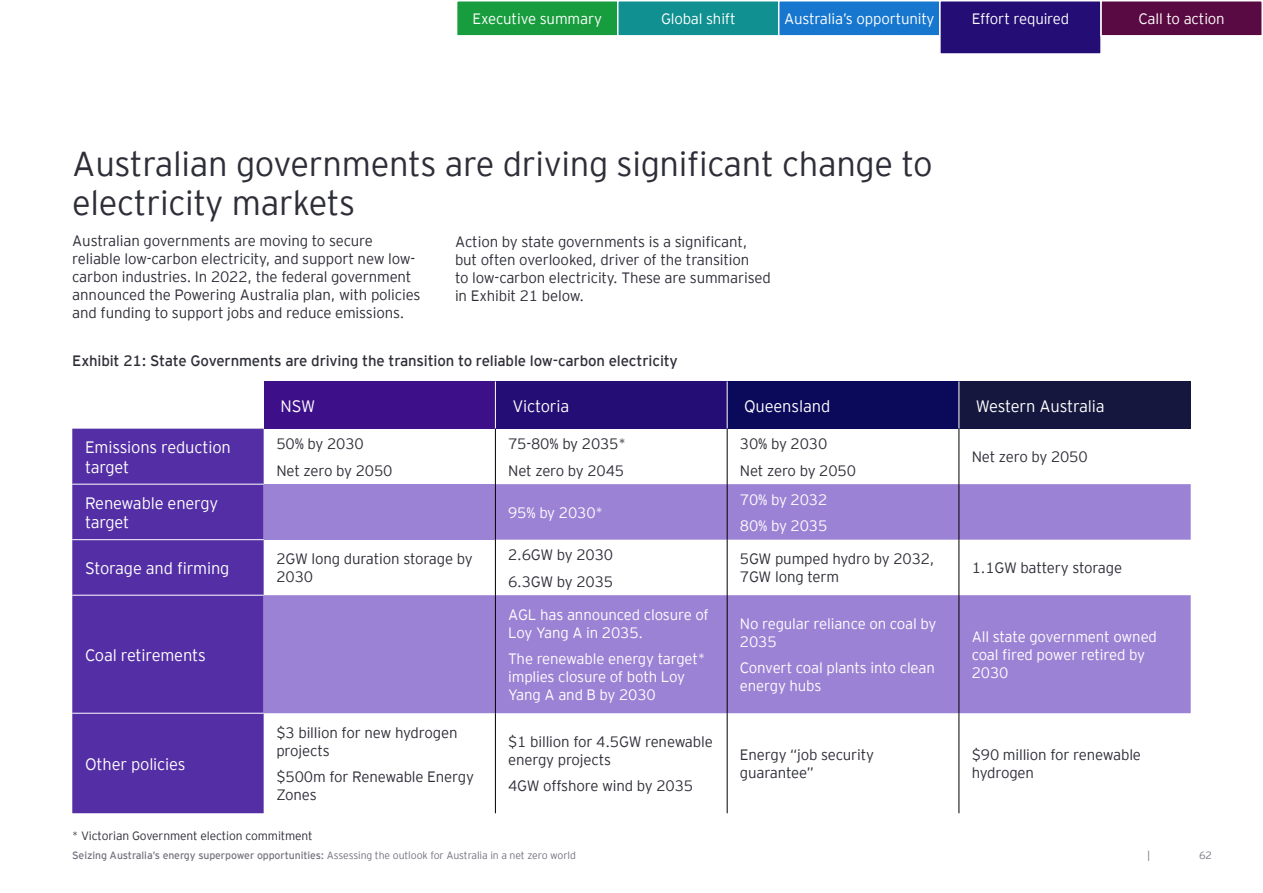
<style>
.page{position:relative;width:1263px;height:893px;background:#fff}
.page>*{position:absolute;margin:0;border:0;box-sizing:border-box;transform-origin:0 0}
.t1{font:300 34.5px/39px "EY Interstate";letter-spacing:-.01em;color:#2e2e38}
.t2{font:300 16.5px/19.8px "EY Interstate";letter-spacing:-.01em;color:#fff}
.t3{font:300 15px/18px "EY Interstate";letter-spacing:-.01em;color:#2e2e38}
.t4{font:300 15px/18px "EY Interstate";letter-spacing:-.01em;color:#fff}
.t5{font:15px "EY Interstate";letter-spacing:-.01em;color:#2e2e38}
.t6{font:300 12px "EY Interstate";letter-spacing:-.01em;color:#2e2e38}
.t7{font:10.5px "EY Interstate";letter-spacing:-.01em;color:#747480}
.t8{font:300 10.5px "EY Interstate";color:#747480}
.s1{font-weight:300}
</style>
<div class="page">
<div style="left:456px;top:0;width:162px;height:37px;background:#189d3e;border:2px solid #fff"></div>
<div style="left:617px;top:0;width:163px;height:37px;background:#109090;border:2px solid #fff"></div>
<div style="left:778px;top:0;width:163px;height:37px;background:#1777cf;border:2px solid #fff"></div>
<div style="left:939px;top:0;width:163px;height:55px;background:#240d75;border:2px solid #fff"></div>
<div style="left:1100px;top:0;width:163px;height:37px;background:#5a0a42;border:2px solid #fff"></div>
<div style="left:264px;top:381px;width:231px;height:48px;background:#3d108a"></div>
<div style="left:495px;top:381px;width:232px;height:48px;background:#240d75"></div>
<div style="left:727px;top:381px;width:232px;height:48px;background:#0a095a"></div>
<div style="left:959px;top:381px;width:232px;height:48px;background:#15173e"></div>
<div style="left:72px;top:429px;width:192px;height:384px;background:#542ea5"></div>
<svg style="left:264px;top:484px;width:927px;height:229px;fill:#9c82d4"></svg>
<hr style="left:72px;top:484px;width:192px;height:1px;background:#fff">
<hr style="left:72px;top:539px;width:192px;height:1px;background:#fff">
<hr style="left:72px;top:595px;width:192px;height:1px;background:#fff">
<hr style="left:72px;top:713px;width:192px;height:1px;background:#fff">
<hr style="left:495px;top:381px;width:1px;height:48px;background:#fff">
<hr style="left:727px;top:381px;width:1px;height:48px;background:#fff">
<hr style="left:958px;top:381px;width:1px;height:48px;background:#fff">
<hr style="left:495px;top:429px;width:1px;height:55px;background:#000">
<hr style="left:727px;top:429px;width:1px;height:55px;background:#000">
<hr style="left:959px;top:429px;width:1px;height:55px;background:#000">
<hr style="left:495px;top:484px;width:1px;height:56px;background:#000">
<hr style="left:727px;top:484px;width:1px;height:56px;background:#000">
<hr style="left:959px;top:484px;width:1px;height:56px;background:#000">
<hr style="left:495px;top:540px;width:1px;height:55px;background:#000">
<hr style="left:727px;top:540px;width:1px;height:55px;background:#000">
<hr style="left:959px;top:540px;width:1px;height:55px;background:#000">
<hr style="left:495px;top:595px;width:1px;height:118px;background:#000">
<hr style="left:727px;top:595px;width:1px;height:118px;background:#000">
<hr style="left:959px;top:595px;width:1px;height:118px;background:#000">
<hr style="left:495px;top:713px;width:1px;height:100px;background:#000">
<hr style="left:727px;top:713px;width:1px;height:100px;background:#000">
<hr style="left:959px;top:713px;width:1px;height:100px;background:#000">
<p class="t4" style="left:472px;top:9px;width:131px">Executive summary</p>
<p class="t4" style="left:661px;top:9px;width:76px">Global shift</p>
<p class="t4" style="left:784px;top:9px;width:152px">Australia’s opportunity</p>
<p class="t4" style="left:972px;top:9px;width:99px">Effort required</p>
<p class="t4" style="left:1138px;top:9px;width:88px">Call to action</p>
<h1 class="t1" style="left:72px;top:143px;width:862px">Australian governments are driving significant change to electricity markets</h1>
<p class="t3" style="left:72px;top:231px;width:350px">Australian governments are moving to secure reliable low-carbon electricity, and support new low&shy;carbon industries. In 2022, the federal government announced the Powering Australia plan, with policies and funding to support jobs and reduce emissions.</p>
<p class="t3" style="left:455px;top:232px;width:317px">Action by state governments is a significant, but often overlooked, driver of the transition<br>to low-carbon electricity. These are summarised in Exhibit 21 below.</p>
<p class="t5" style="left:72px;top:350px;width:607px">Exhibit 21: State Governments are driving the transition to reliable low-carbon electricity</p>
<p class="t2" style="left:281px;top:395px;width:36px">NSW</p>
<p class="t2" style="left:512px;top:395px;width:58px">Victoria</p>
<p class="t2" style="left:744px;top:395px;width:88px">Queensland</p>
<p class="t2" style="left:976px;top:395px;width:130px">Western Australia</p>
<p class="t2" style="left:85px;top:436px;width:147px">Emissions reduction target</p>
<p class="t3" style="left:276px;top:430px;width:118px;line-height:26.5px">50% by 2030<br>Net zero by 2050</p>
<p class="t3" style="left:508px;top:430px;width:119px;line-height:26.5px">75-80% by 2035*<br>Net zero by 2045</p>
<p class="t3" style="left:740px;top:430px;width:118px;line-height:26.5px">30% by 2030<br>Net zero by 2050</p>
<p class="t2" style="left:85px;top:492px;width:135px">Renewable energy target</p>
<p class="t4" style="left:508px;top:503px;width:96px">95% by 2030*</p>
<p class="t4" style="left:740px;top:485px;width:89px;line-height:26.5px">70% by 2032<br>80% by 2035</p>
<p class="t3" style="left:972px;top:447px;width:118px">Net zero by 2050</p>
<p class="t2" style="left:85px;top:557px;width:146px">Storage and firming</p>
<p class="t3" style="left:276px;top:549px;width:198px">2GW long duration storage by<br>2030</p>
<p class="t3" style="left:508px;top:541px;width:107px;line-height:26.5px">2.6GW by 2030<br>6.3GW by 2035</p>
<p class="t3" style="left:740px;top:549px;width:196px">5GW pumped hydro by 2032,<br>7GW long term</p>
<p class="t3" style="left:972px;top:558px;width:152px">1.1GW battery storage</p>
<p class="t2" style="left:85px;top:644px;width:122px">Coal retirements</p>
<p class="t2" style="left:85px;top:753px;width:102px">Other policies</p>
<p class="t3" style="left:276px;top:723px;width:183px">$3 billion for new hydrogen projects</p>
<p class="t3" style="left:276px;top:767px;width:199px">$500m for Renewable Energy<br>Zones</p>
<p class="t6" style="left:72px;top:827px;width:242px">* Victorian Government election commitment</p>
<p class="t4" style="left:508px;top:605px;width:202px">AGL has announced closure of<br>Loy Yang A in 2035.</p>
<p class="t4" style="left:508px;top:649px;width:199px">The renewable energy target* implies closure of both Loy<br>Yang A and B by 2030</p>
<p class="t3" style="left:508px;top:732px;width:206px">$1 billion for 4.5GW renewable energy projects</p>
<p class="t3" style="left:508px;top:776px;width:187px">4GW offshore wind by 2035</p>
<p class="t4" style="left:740px;top:614px;width:198px">No regular reliance on coal by<br>2035</p>
<p class="t4" style="left:740px;top:658px;width:196px">Convert coal plants into clean energy hubs</p>
<p class="t4" style="left:972px;top:627px;width:187px">All state government owned coal fired power retired by<br>2030</p>
<p class="t3" style="left:740px;top:745px;width:136px">Energy “job security guarantee”</p>
<p class="t3" style="left:972px;top:745px;width:171px">$90 million for renewable hydrogen</p>
<p class="t7" style="left:72px;top:847px;width:505px">Seizing Australia’s energy superpower opportunities: <span class="s1">Assessing the outlook for Australia in a net zero world</span></p>
<p class="t8" style="left:1147px;top:847px;width:5px">|</p>
<p class="t8" style="left:1199px;top:847px;width:14px">62</p>
</div>
